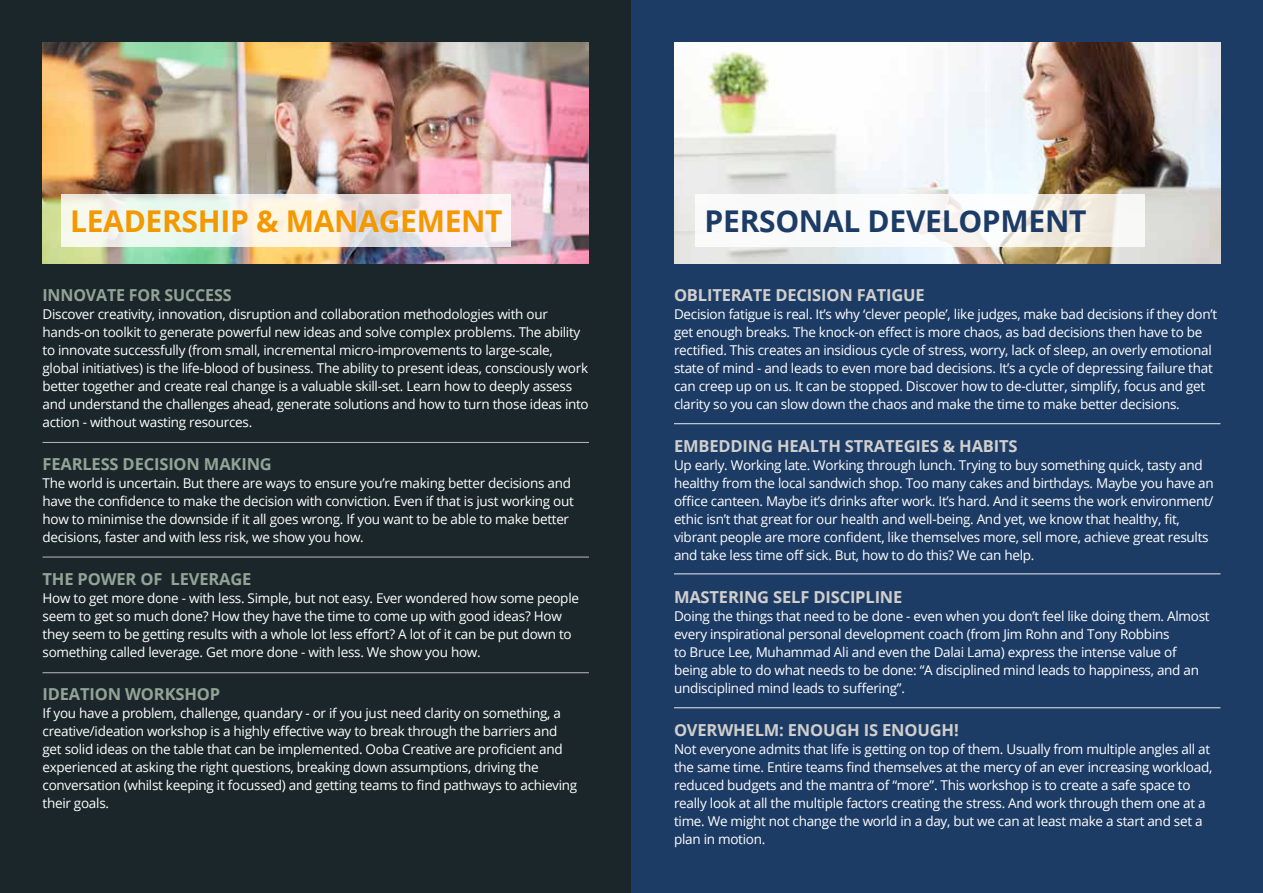
<style>
.page{position:relative;width:1263px;height:893px;background:#fff}
.page>*{position:absolute;margin:0;border:0;box-sizing:border-box;transform-origin:0 0}
.t1{font:700 30px "Open Sans";letter-spacing:-.01em;color:#f49800}
.t2{font:700 30px "Open Sans";letter-spacing:-.01em;color:#1d3c65}
.t3{font:700 16.5px "Open Sans";letter-spacing:-.01em;color:#d0cfcd}
.t4{font:700 16.5px "Open Sans";letter-spacing:-.01em;color:#93a496}
.t5{font:13.5px/18px "Open Sans";letter-spacing:-.02em;color:#fff}
</style>
<div class="page">
<div style="left:0;top:0;width:631px;height:893px;background:#1b262b"></div>
<div style="left:631px;top:0;width:632px;height:893px;background:#1d3c65"></div>
<hr style="left:43px;top:442px;width:546px;height:1px;background:#b7bbbe">
<hr style="left:43px;top:672px;width:546px;height:1px;background:#b7bbbe">
<hr style="left:43px;top:557px;width:546px;height:1px;background:#b7bbbe">
<img style="left:43px;top:43px;width:546px;height:221px">
<img style="left:674px;top:43px;width:546px;height:221px">
<hr style="left:674px;top:574px;width:546px;height:1px;background:#ececeb">
<hr style="left:674px;top:707px;width:546px;height:1px;background:#ececeb">
<hr style="left:674px;top:423px;width:546px;height:1px;background:#ececeb">
<svg style="left:61px;top:194px;width:450px;height:52px"></svg>
<svg style="left:695px;top:194px;width:450px;height:52px;fill:#f9f9f9"></svg>
<h1 class="t1" style="left:70px;top:200px;width:434px">LEADERSHIP &amp; MANAGEMENT</h1>
<h1 class="t2" style="left:705px;top:200px;width:383px">PERSONAL DEVELOPMENT</h1>
<p class="t4" style="left:43px;top:283px;width:191px">INNOVATE FOR SUCCESS</p>
<p class="t5" style="left:43px;top:304px;width:548px">Discover creativity, innovation, disruption and collaboration methodologies with our hands-on toolkit to generate powerful new ideas and solve complex problems. The ability to innovate successfully (from small, incremental micro-improvements to large-scale, global initiatives) is the life-blood of business. The ability to present ideas, consciously work better together and create real change is a valuable skill-set. Learn how to deeply assess and understand the challenges ahead, generate solutions and how to turn those ideas into action - without wasting resources.</p>
<p class="t4" style="left:43px;top:452px;width:231px">FEARLESS DECISION MAKING</p>
<p class="t5" style="left:43px;top:473px;width:533px">The world is uncertain. But there are ways to ensure you’re making better decisions and have the confidence to make the decision with conviction. Even if that is just working out how to minimise the downside if it all goes wrong. If you want to be able to make better decisions, faster and with less risk, we show you how.</p>
<p class="t4" style="left:43px;top:567px;width:210px">THE POWER OF LEVERAGE</p>
<p class="t5" style="left:43px;top:588px;width:538px">How to get more done - with less. Simple, but not easy. Ever wondered how some people seem to get so much done? How they have the time to come up with good ideas? How they seem to be getting results with a whole lot less effort? A lot of it can be put down to something called leverage. Get more done - with less. We show you how.</p>
<p class="t4" style="left:43px;top:682px;width:179px">IDEATION WORKSHOP</p>
<p class="t5" style="left:43px;top:703px;width:536px">If you have a problem, challenge, quandary - or if you just need clarity on something, a creative/ideation workshop is a highly effective way to break through the barriers and get solid ideas on the table that can be implemented. Ooba Creative are proficient and experienced at asking the right questions, breaking down assumptions, driving the conversation (whilst keeping it focussed) and getting teams to find pathways to achieving their goals.</p>
<p class="t3" style="left:674px;top:283px;width:252px">OBLITERATE DECISION FATIGUE</p>
<p class="t5" style="left:674px;top:304px;width:545px">Decision fatigue is real. It’s why ‘clever people’, like judges, make bad decisions if they don’t get enough breaks. The knock-on effect is more chaos, as bad decisions then have to be rectified. This creates an insidious cycle of stress, worry, lack of sleep, an overly emotional state of mind - and leads to even more bad decisions. It’s a cycle of depressing failure that can creep up on us. It can be stopped. Discover how to de-clutter, simplify, focus and get clarity so you can slow down the chaos and make the time to make better decisions.</p>
<p class="t3" style="left:674px;top:434px;width:345px">EMBEDDING HEALTH STRATEGIES &amp; HABITS</p>
<p class="t5" style="left:674px;top:455px;width:541px">Up early. Working late. Working through lunch. Trying to buy something quick, tasty and healthy from the local sandwich shop. Too many cakes and birthdays. Maybe you have an office canteen. Maybe it’s drinks after work. It’s hard. And it seems the work environment/ ethic isn’t that great for our health and well-being. And yet, we know that healthy, fit, vibrant people are more confident, like themselves more, sell more, achieve great results and take less time off sick. But, how to do this? We can help.</p>
<p class="t3" style="left:674px;top:585px;width:230px">MASTERING SELF DISCIPLINE</p>
<p class="t5" style="left:674px;top:606px;width:537px">Doing the things that need to be done - even when you don’t feel like doing them. Almost every inspirational personal development coach (from Jim Rohn and Tony Robbins<br>to Bruce Lee, Muhammad Ali and even the Dalai Lama) express the intense value of being able to do what needs to be done: “A disciplined mind leads to happiness, and an undisciplined mind leads to suffering”.</p>
<p class="t3" style="left:674px;top:718px;width:286px">OVERWHELM: ENOUGH IS ENOUGH!</p>
<p class="t5" style="left:674px;top:739px;width:540px">Not everyone admits that life is getting on top of them. Usually from multiple angles all at the same time. Entire teams find themselves at the mercy of an ever increasing workload, reduced budgets and the mantra of “more”. This workshop is to create a safe space to really look at all the multiple factors creating the stress. And work through them one at a time. We might not change the world in a day, but we can at least make a start and set a plan in motion.</p>
</div>
